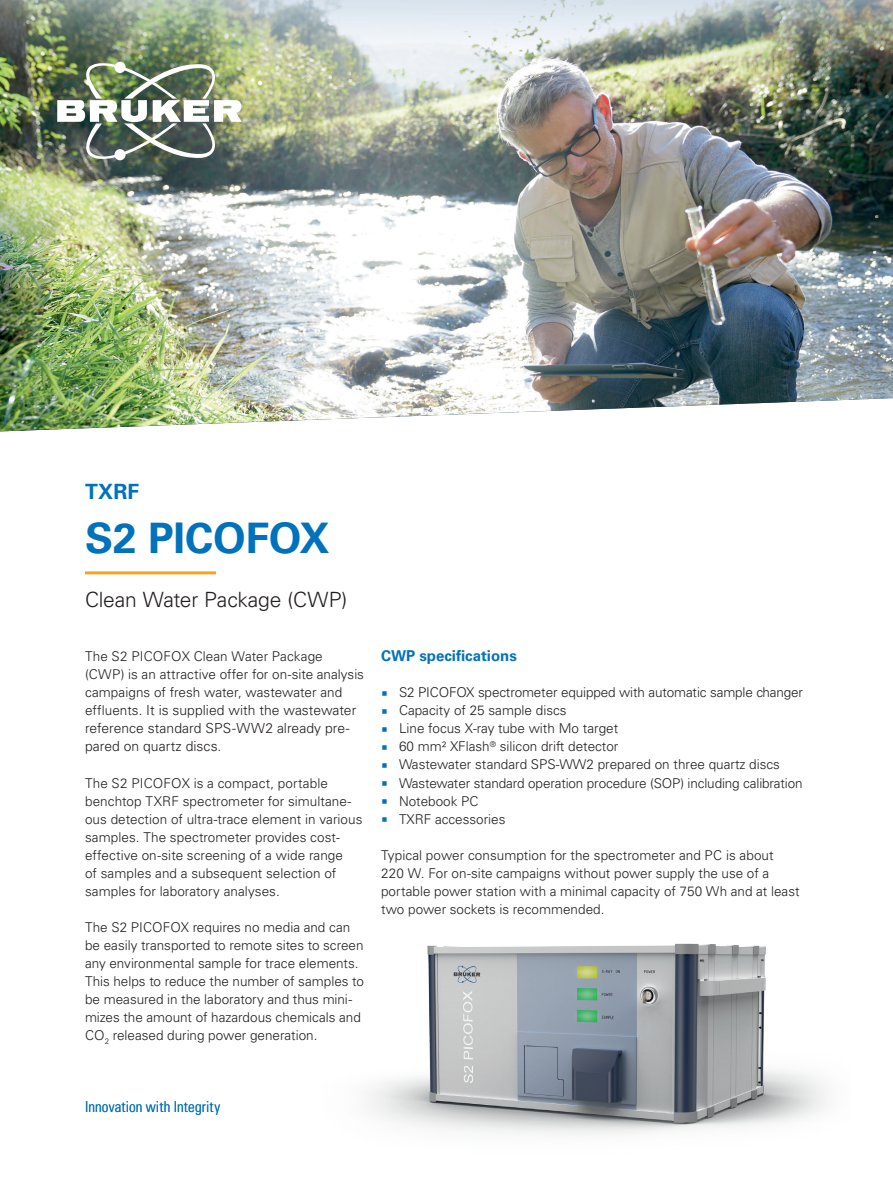
<style>
.page{position:relative;width:893px;height:1187px;background:#fff}
.page>*{position:absolute;margin:0;border:0;box-sizing:border-box;transform-origin:0 0}
.t1{font:700 42px "Univers LT Std";letter-spacing:-.005em;color:#0072bc}
.t2{font:300 21px "Univers LT Std";letter-spacing:-.01em;color:#231f20}
.t3{font:700 21px "Univers LT Std";color:#0072bc}
.t4{font:300 condensed 15px "Univers LT Std";letter-spacing:.01em;color:#0072bc}
.t5{font:700 15px "Univers LT Std";color:#0072bc}
.t6{font:300 13.8px/18px "Univers LT Std";letter-spacing:.005em;color:#231f20}
.t7{font:300 13.5px/18px "Univers LT Std";color:#231f20}
.s1{font-size:13.5px}
</style>
<div class="page">
<img style="left:0;top:0;width:893px;height:431px">
<img style="left:368px;top:943px;width:459px;height:192px">
<hr style="left:85px;top:571px;width:131px;height:3px;background:#f9a21c">
<img style="left:57px;top:62px;width:185px;height:98px">
<h2 class="t3" style="left:85px;top:479px;width:56px">TXRF</h2>
<h1 class="t1" style="left:85px;top:514px;width:246px">S2 PICOFOX</h1>
<h2 class="t2" style="left:85px;top:587px;width:264px">Clean Water Package (CWP)</h2>
<p class="t7" style="left:85px;top:647px;width:280px">The S2 PICOFOX Clean Water Package (CWP) is an attractive offer for on-site analysis campaigns of fresh water, wastewater and</p>
<p class="t6" style="left:85px;top:701px;width:273px"><span class="s1">effluents.</span> It is supplied with the wastewater reference standard SPS-WW2 already pre&shy;pared on quartz discs.</p>
<p class="t7" style="left:85px;top:773px;width:279px">The S2 PICOFOX is a compact, portable benchtop TXRF spectrometer for simultane&shy;ous detection of ultra-trace element in various samples. The spectrometer provides cost&shy;effective on-site screening of a wide range<br>of samples and a subsequent selection of samples for laboratory analyses.</p>
<p class="t7" style="left:85px;top:917px;width:280px">The S2 PICOFOX requires no media and can be easily transported to remote sites to screen any environmental sample for trace elements.<br>This helps to reduce the number of samples to be measured in the laboratory and thus mini&shy;mizes the amount of hazardous chemicals and CO<sub>2</sub> released during power generation.</p>
<p class="t5" style="left:381px;top:647px;width:137px">CWP specifications</p>
<p class="t7" style="left:399px;top:683px;width:405px">S2 PICOFOX spectrometer equipped with automatic sample changer Capacity of 25 sample discs<br>Line focus X-ray tube with Mo target<br>60 mm² XFlash<sup>®</sup> silicon drift detector<br>Wastewater standard SPS-WW2 prepared on three quartz discs Wastewater standard operation procedure (SOP) including calibration Notebook PC<br>TXRF accessories</p>
<p class="t7" style="left:381px;top:845px;width:420px">Typical power consumption for the spectrometer and PC is about 220 W. For on-site campaigns without power supply the use of a portable power station with a minimal capacity of 750 Wh and at least two power sockets is recommended.</p>
<p class="t4" style="left:85px;top:1097px;width:137px">Innovation with Integrity</p>
</div>
